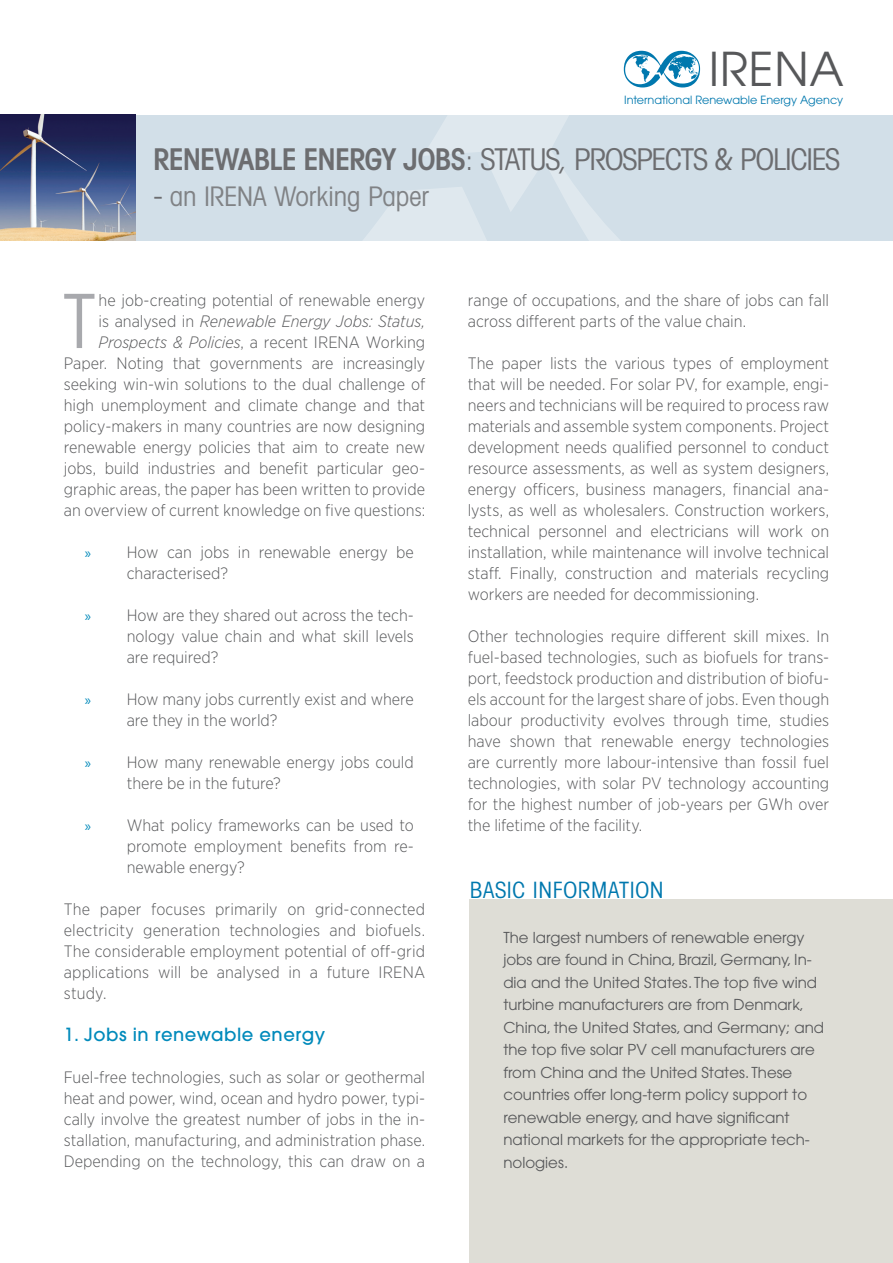
<style>
.page{position:relative;width:893px;height:1263px;background:#fff}
.page>*{position:absolute;margin:0;border:0;box-sizing:border-box;transform-origin:0 0}
._2a_Body_-_capitular{font:73.2px "Avant Garde";color:#a8a9ad}
.t1{font:46.35px "Avant Garde";letter-spacing:.015em;color:#57585a}
._1a_Section_Headline{font:condensed 30px "Avant Garde";letter-spacing:-.035em;color:#6c6d70}
._1a_Section_Headline-2{font:condensed 27px "Avant Garde";letter-spacing:-.01em;color:#808285}
._1b_SubHeadline{font:condensed 22.5px "Avant Garde";letter-spacing:.03em;color:#0078ae}
._1c_SubSubHeadline{font:500 18px "Avant Garde";letter-spacing:.03em;color:#018abb}
._2a_Body{font:300 16.5px/21px "Gotham Narrow";color:#57585a;text-align:justify}
._2a_Body_-_capitular-2{font:300 16.5px/21px "Gotham Narrow";color:#57585a;text-align:right}
._2b_Body_bullets{font:300 16.5px/21px "Gotham Narrow";color:#57585a}
.basic_info{font:15px/22.5px "Avant Garde";color:#57585a}
.t2{font:11.25px "Avant Garde";color:#0078ae}
.s1{font-weight:600}
.s2{font-size:30px;color:#6c6d70}
.s3{font-style:italic}
.s4{font-family:"Myriad Pro";font-weight:400;font-size:15px;color:#018abb}
</style>
<div class="page">
<svg style="left:0;top:50px;width:893px;height:191px;fill:#d2dfe8"></svg>
<img style="left:0;top:115px;width:135px;height:125px">
<div style="left:470px;top:899px;width:423px;height:364px;background:#deddd6"></div>
<h2 class="t1" style="left:709px;top:42px;width:136px">IRENA</h2>
<p class="t2" style="left:624px;top:93px;width:220px">International Renewable Energy Agency</p>
<p class="_1a_Section_Headline" style="left:153px;top:141px;width:688px"><span class="s1">RENEWABLE ENERGY JOBS</span>: STATUS, PROSPECTS &amp; POLICIES</p>
<p class="_1a_Section_Headline-2" style="left:153px;top:180px;width:277px"><span class="s2">-</span> an IRENA Working Paper</p>
<p class="_2a_Body_-_capitular" style="left:64px;top:278px;width:33px">T</p>
<p class="_2a_Body_-_capitular-2" style="left:64px;top:289px;width:363px">he job-creating potential of renewable energy<br>is analysed in <span class="s3">Renewable Energy Jobs: Status, Prospects &amp; Policies</span>, a recent IRENA Working Paper. Noting that governments are increasingly seeking win-win solutions to the dual challenge of high unemployment and climate change and that policy-makers in many countries are now designing renewable energy policies that aim to create new jobs, build industries and benefit particular geo&shy;graphic areas, the paper has been written to provide an overview of current knowledge on five questions:</p>
<p class="_2b_Body_bullets" style="left:127px;top:541px;width:289px;text-indent:-42px"><span class="s4">»</span> How can jobs in renewable energy be characterised?</p>
<p class="_2b_Body_bullets" style="left:127px;top:604px;width:289px;text-align:justify;text-indent:-42px"><span class="s4">»</span> How are they shared out across the tech&shy;nology value chain and what skill levels are required?</p>
<p class="_2b_Body_bullets" style="left:127px;top:688px;width:289px;text-indent:-42px"><span class="s4">»</span> How many jobs currently exist and where are they in the world?</p>
<p class="_2b_Body_bullets" style="left:127px;top:751px;width:289px;text-indent:-42px"><span class="s4">»</span> How many renewable energy jobs could there be in the future?</p>
<p class="_2b_Body_bullets" style="left:127px;top:814px;width:289px;text-align:justify;text-indent:-42px"><span class="s4">»</span> What policy frameworks can be used to promote employment benefits from re&shy;newable energy?</p>
<p class="_2a_Body" style="left:64px;top:898px;width:363px">The paper focuses primarily on grid-connected electricity generation technologies and biofuels.<br>The considerable employment potential of off-grid applications will be analysed in a future IRENA study.</p>
<p class="_1c_SubSubHeadline" style="left:64px;top:1023px;width:263px">1. Jobs in renewable energy</p>
<p class="_2a_Body" style="left:64px;top:1066px;width:363px">Fuel-free technologies, such as solar or geothermal heat and power, wind, ocean and hydro power, typi&shy;cally involve the greatest number of jobs in the in&shy;stallation, manufacturing, and administration phase.<br>Depending on the technology, this can draw on a</p>
<p class="_2a_Body" style="left:468px;top:289px;width:363px">range of occupations, and the share of jobs can fall across different parts of the value chain.</p>
<p class="_2a_Body" style="left:468px;top:352px;width:363px">The paper lists the various types of employment that will be needed. For solar PV, for example, engi&shy;neers and technicians will be required to process raw materials and assemble system components. Project development needs qualified personnel to conduct resource assessments, as well as system designers, energy officers, business managers, financial ana&shy;lysts, as well as wholesalers. Construction workers, technical personnel and electricians will work on installation, while maintenance will involve technical staff. Finally, construction and materials recycling workers are needed for decommissioning.</p>
<p class="_2a_Body" style="left:468px;top:625px;width:363px">Other technologies require different skill mixes. In fuel-based technologies, such as biofuels for trans&shy;port, feedstock production and distribution of biofu&shy;els account for the largest share of jobs. Even though labour productivity evolves through time, studies have shown that renewable energy technologies are currently more labour-intensive than fossil fuel technologies, with solar PV technology accounting for the highest number of job-years per GWh over the lifetime of the facility.</p>
<p class="_1b_SubHeadline" style="left:470px;top:876px;width:195px">BASIC INFORMATION</p>
<p class="basic_info" style="left:503px;top:926px;width:322px">The largest numbers of renewable energy jobs are found in China, Brazil, Germany, In&shy;dia and the United States. The top five wind turbine manufacturers are from Denmark, China, the United States, and Germany; and the top five solar PV cell manufacturers are from China and the United States. These countries offer long-term policy support to renewable energy, and have significant national markets for the appropriate tech&shy;nologies.</p>
</div>
